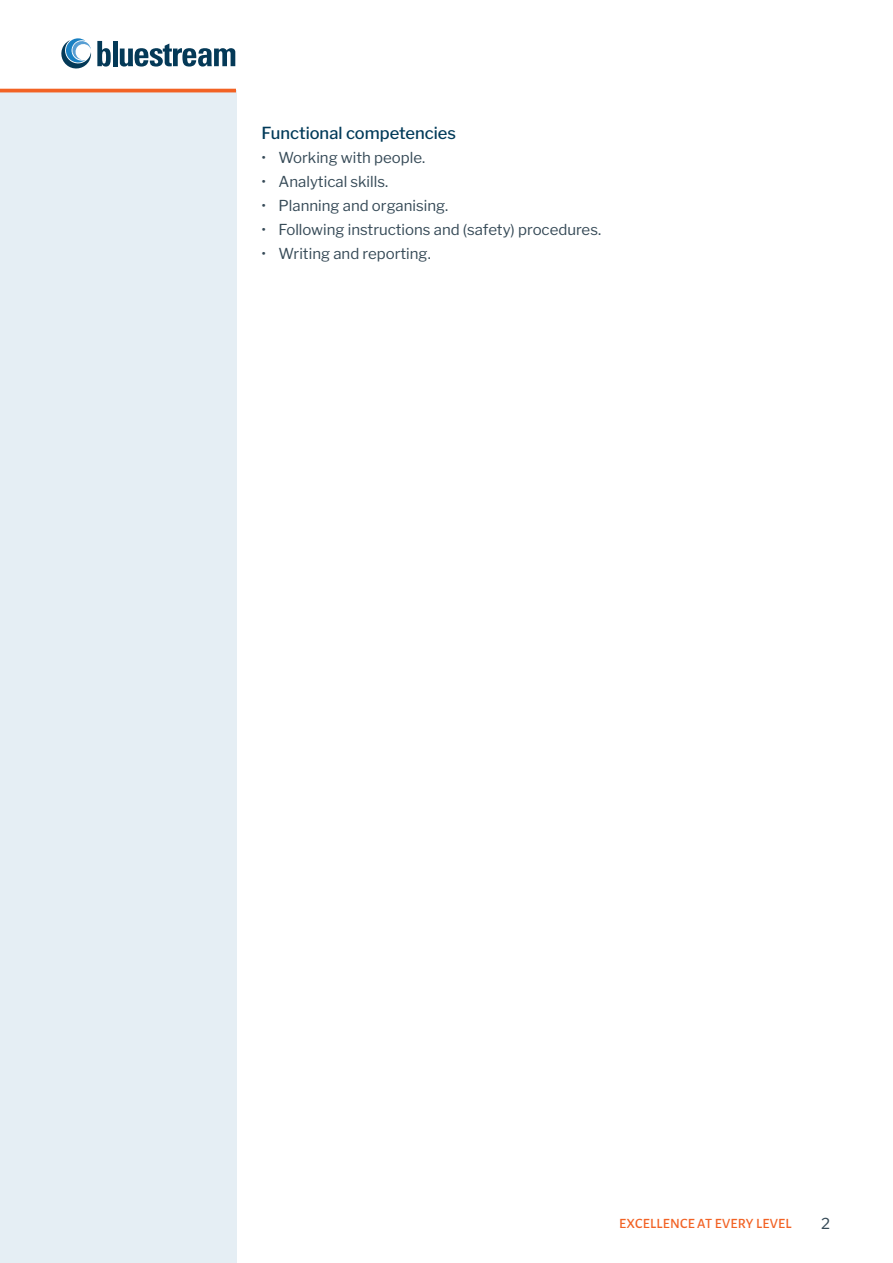
<style>
.page{position:relative;width:893px;height:1263px;background:#fff}
.page>*{position:absolute;margin:0;border:0;box-sizing:border-box;transform-origin:0 0}
.t1{font:500 16.5px "Libre Franklin";color:#013a59}
.t2{font:15px "Libre Franklin";color:#364a57}
.t3{font:500 14.25px "Alegreya Sans";letter-spacing:.02em;color:#f26224}
</style>
<div class="page">
<div style="left:0;top:91px;width:236px;height:1172px;background:#e5eef4"></div>
<hr style="left:0;top:89px;width:236px;height:3px;background:#f26224">
<svg style="left:97px;top:41px;width:14px;height:26px"></svg>
<hr style="left:113px;top:41px;width:4px;height:25px;background:#043957">
<svg style="left:120px;top:44px;width:115px;height:23px"></svg>
<svg style="left:61px;top:38px;width:30px;height:31px"></svg>
<p class="t1" style="left:261px;top:120px;width:196px">Functional competencies</p>
<p class="t2" style="left:261px;top:145px;width:165px">• Working with people.</p>
<p class="t2" style="left:261px;top:169px;width:128px">• Analytical skills.</p>
<p class="t2" style="left:261px;top:193px;width:188px">• Planning and organising.</p>
<p class="t2" style="left:261px;top:217px;width:341px">• Following instructions and (safety) procedures.</p>
<p class="t2" style="left:261px;top:241px;width:171px">• Writing and reporting.</p>
<p class="t3" style="left:619px;top:1213px;width:174px">EXCELLENCE AT EVERY LEVEL</p>
<p class="t2" style="left:821px;top:1211px;width:10px">2</p>
</div>
